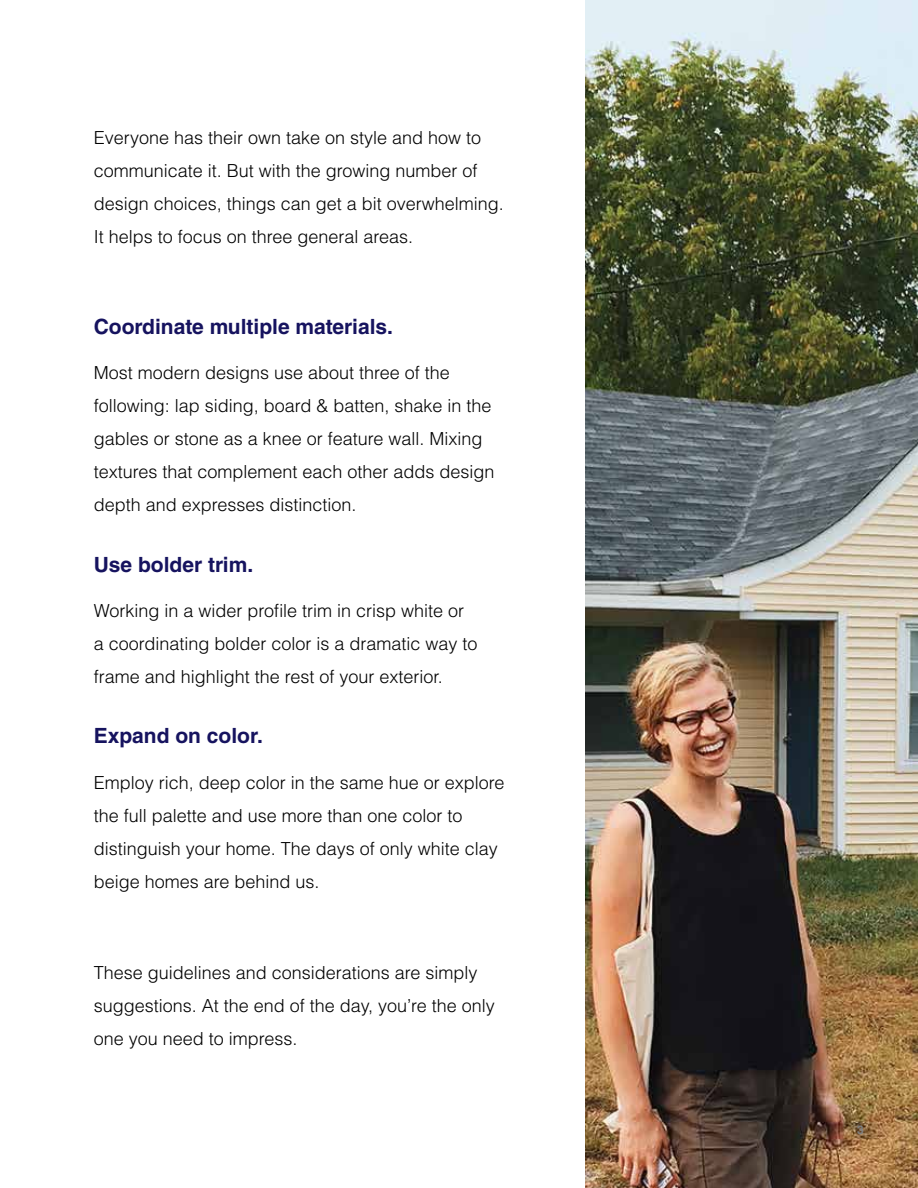
<style>
.page{position:relative;width:918px;height:1188px;background:#fff}
.page>*{position:absolute;margin:0;border:0;box-sizing:border-box;transform-origin:0 0}
.t1{font:700 21px "Helvetica LT Std";color:#16135f}
.t2{font:300 18px/33px "Helvetica LT Std";color:#000}
.t3{font:700 12px "Helvetica LT Std";color:#808080}
</style>
<div class="page">
<img style="left:586px;top:0;width:332px;height:1188px">
<p class="t2" style="left:94px;top:121px;width:412px">Everyone has their own take on style and how to communicate it. But with the growing number of design choices, things can get a bit overwhelming.<br>It helps to focus on three general areas.</p>
<p class="t1" style="left:94px;top:313px;width:301px">Coordinate multiple materials.</p>
<p class="t2" style="left:94px;top:356px;width:402px">Most modern designs use about three of the following: lap siding, board &amp; batten, shake in the gables or stone as a knee or feature wall. Mixing textures that complement each other adds design depth and expresses distinction.</p>
<p class="t1" style="left:94px;top:551px;width:161px">Use bolder trim.</p>
<p class="t2" style="left:94px;top:594px;width:385px">Working in a wider profile trim in crisp white or a coordinating bolder color is a dramatic way to frame and highlight the rest of your exterior.</p>
<p class="t1" style="left:94px;top:723px;width:171px">Expand on color.</p>
<p class="t2" style="left:94px;top:766px;width:412px">Employ rich, deep color in the same hue or explore the full palette and use more than one color to distinguish your home. The days of only white clay beige homes are behind us.</p>
<p class="t2" style="left:94px;top:956px;width:403px">These guidelines and considerations are simply suggestions. At the end of the day, you’re the only one you need to impress.</p>
<p class="t3" style="left:857px;top:1122px;width:8px">3</p>
</div>
